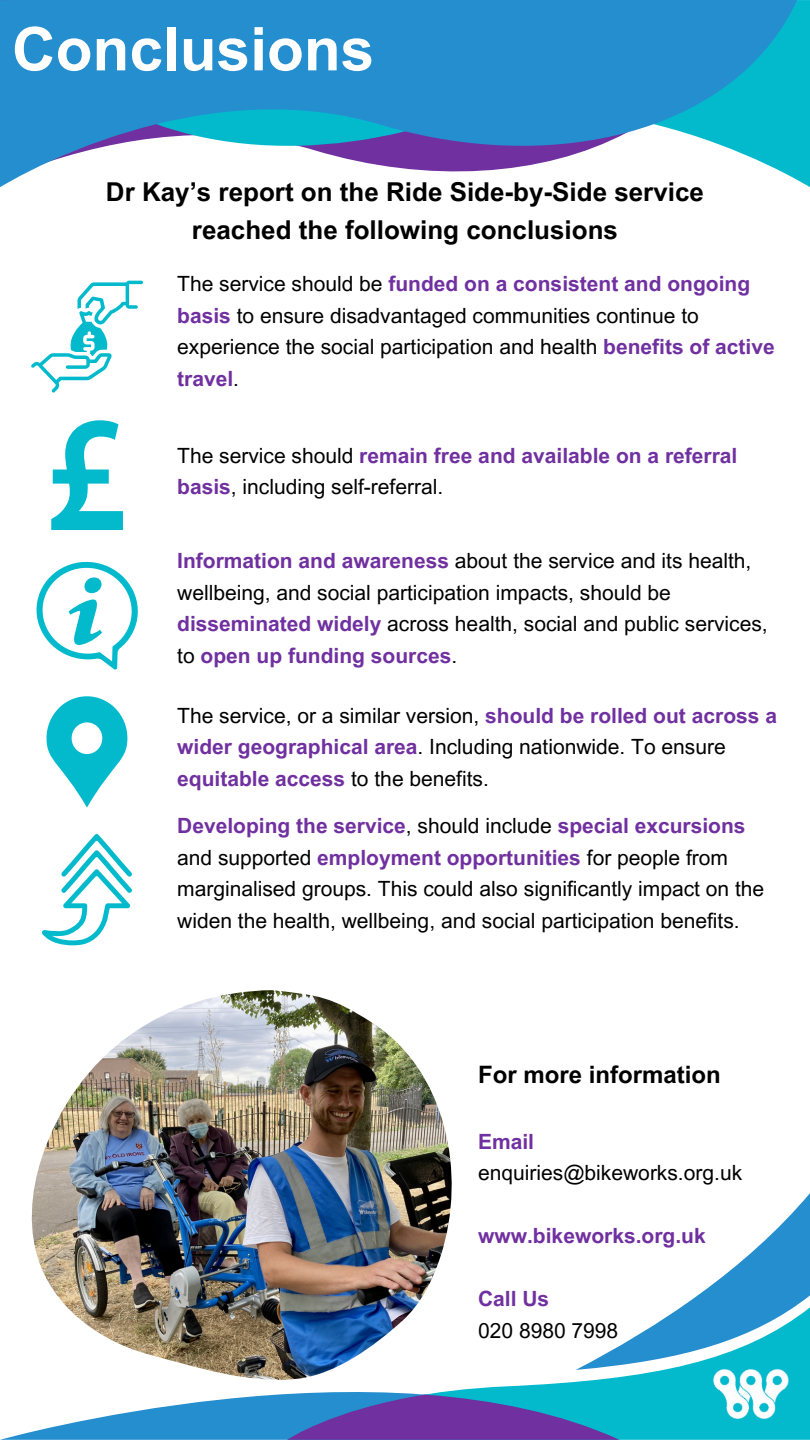
<style>
.page{position:relative;width:810px;height:1440px;background:#fff}
.page>*{position:absolute;margin:0;border:0;box-sizing:border-box;transform-origin:0 0}
.t1{font:700 60.4px "Arial MT Pro";color:#fff}
.t2{font:700 26px/38.2px "Arial MT Pro";color:#000;text-align:center}
.t3{font:700 24px "Arial MT Pro";color:#000}
.t4{font:21px/31.5px "Arial MT Pro";color:#000}
.t5{font:700 21px "Arial MT Pro";color:#7030a0}
.s1{font-weight:700;color:#7030a0}
</style>
<div class="page">
<svg style="left:0;top:0;width:797px;height:187px;fill:#258ecf"></svg>
<svg style="left:0;top:1394px;width:287px;height:46px;fill:#258ecf"></svg>
<svg style="left:287px;top:1370px;width:523px;height:70px;fill:#03bacd"></svg>
<svg style="left:287px;top:1395px;width:333px;height:45px;background:#4c5cb1"></svg>
<svg style="left:576px;top:1193px;width:234px;height:177px"></svg>
<img style="left:705px;top:1359px;width:93px;height:68px">
<svg style="left:51px;top:420px;width:72px;height:110px"></svg>
<svg style="left:31px;top:281px;width:112px;height:112px"></svg>
<svg style="left:36px;top:561px;width:102px;height:109px"></svg>
<svg style="left:47px;top:696px;width:80px;height:111px"></svg>
<svg style="left:42px;top:834px;width:90px;height:111px"></svg>
<img style="left:31px;top:990px;width:427px;height:390px">
<p class="t1" style="left:12px;top:27px;width:364px">Conclusions</p>
<p class="t2" style="left:106px;top:176px;width:600px">Dr Kay’s report on the Ride Side-by-Side service reached the following conclusions</p>
<p class="t4" style="left:177px;top:271px;width:599px">The service should be <span class="s1">funded on a consistent and ongoing basis</span> to ensure disadvantaged communities continue to experience the social participation and health <span class="s1">benefits of active travel</span>.</p>
<p class="t4" style="left:177px;top:442px;width:562px">The service should <span class="s1">remain free and available on a referral basis</span>, including self-referral.</p>
<p class="t4" style="left:177px;top:548px;width:592px"><span class="s1">Information and awareness</span> about the service and its health, wellbeing, and social participation impacts, should be <span class="s1">disseminated widely</span> across health, social and public services, to <span class="s1">open up funding sources</span>.</p>
<p class="t4" style="left:177px;top:702px;width:601px">The service, or a similar version, <span class="s1">should be rolled out across a wider geographical area</span>. Including nationwide. To ensure <span class="s1">equitable access</span> to the benefits.</p>
<p class="t4" style="left:177px;top:813px;width:589px"><span class="s1">Developing the service</span>, should include <span class="s1">special excursions </span>and supported <span class="s1">employment opportunities</span> for people from marginalised groups. This could also significantly impact on the widen the health, wellbeing, and social participation benefits.</p>
<p class="t3" style="left:478px;top:1065px;width:244px">For more information</p>
<p class="t5" style="left:478px;top:1133px;width:58px">Email</p>
<p class="t4" style="left:478px;top:1160px;width:266px">enquiries@bikeworks.org.uk</p>
<p class="t5" style="left:478px;top:1228px;width:229px">www.bikeworks.org.uk</p>
<p class="t5" style="left:478px;top:1291px;width:73px">Call Us</p>
<p class="t4" style="left:478px;top:1317px;width:142px">020 8980 7998</p>
</div>
